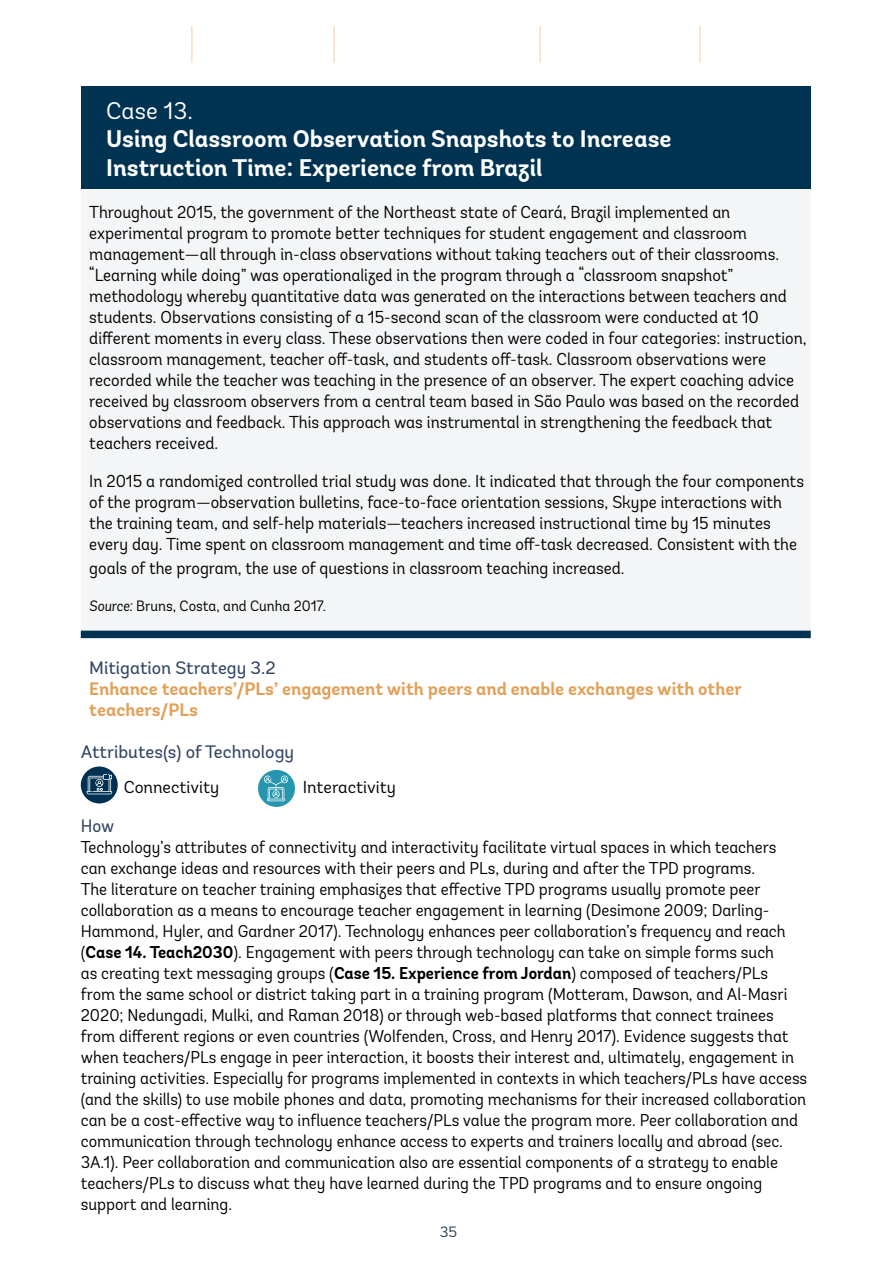
<style>
.page{position:relative;width:893px;height:1263px;background:#fff}
.page>*{position:absolute;margin:0;border:0;box-sizing:border-box;transform-origin:0 0}
.t1{font:700 24px/28.5px "Andes";color:#fff}
.t2{font:24px "Andes";color:#fff}
.t3{font:700 18px/21px "Andes";color:#e1a15a}
.t4{font:18px "Andes";color:#314564}
.t5{font:18px "Andes";color:#314564;scale:.95 1}
.t6{font:17.25px/21px "Andes";color:#000;scale:.95 1}
.t7{font:17.25px "Andes";color:#000}
.t8{font:17.1px/21px "Andes";color:#000;scale:.95 1}
.t9{font:15px "Andes";color:#000;scale:.95 1}
.t10{font:15px "Andes";color:#313f57}
.s1{font-style:italic}
.s2{font-weight:700}
</style>
<div class="page">
<hr style="left:191px;top:26px;width:1px;height:37px;background:#e1a15a">
<hr style="left:333px;top:26px;width:2px;height:37px;background:#e1a15a">
<hr style="left:540px;top:26px;width:1px;height:37px;background:#e1a15a">
<hr style="left:699px;top:26px;width:1px;height:37px;background:#e1a15a">
<div style="left:81px;top:184px;width:730px;height:450px;background:#f3f5f6"></div>
<div style="left:81px;top:86px;width:730px;height:102px;background:#003352"></div>
<div style="left:258px;top:770px;width:37px;height:37px;background:#2596ae;border-radius:50%"></div>
<svg style="left:264px;top:775px;width:24px;height:26px"></svg>
<div style="left:81px;top:766px;width:37px;height:37px;background:#003152;border-radius:50%"></div>
<svg style="left:87px;top:774px;width:25px;height:20px"></svg>
<div style="left:81px;top:631px;width:730px;height:7px;background:#003352"></div>
<h1 class="t2" style="left:106px;top:96px;width:88px">Case 13.</h1>
<h1 class="t1" style="left:106px;top:126px;width:567px">Using Classroom Observation Snapshots to Increase<br>Instruction Time: Experience from Brazil</h1>
<p class="t6" style="left:89px;top:202px;width:756px">Throughout 2015, the government of the Northeast state of Ceará, Brazil implemented an experimental program to promote better techniques for student engagement and classroom management—all through in-class observations without taking teachers out of their classrooms. “Learning while doing” was operationalized in the program through a “classroom snapshot” methodology whereby quantitative data was generated on the interactions between teachers and students. Observations consisting of a 15-second scan of the classroom were conducted at 10 different moments in every class. These observations then were coded in four categories: instruction, classroom management, teacher off-task, and students off-task. Classroom observations were recorded while the teacher was teaching in the presence of an observer. The expert coaching advice received by classroom observers from a central team based in São Paulo was based on the recorded observations and feedback. This approach was instrumental in strengthening the feedback that teachers received.</p>
<p class="t6" style="left:89px;top:471px;width:754px">In 2015 a randomized controlled trial study was done. It indicated that through the four components of the program—observation bulletins, face-to-face orientation sessions, Skype interactions with the training team, and self-help materials—teachers increased instructional time by 15 minutes every day. Time spent on classroom management and time off-task decreased. Consistent with the</p>
<p class="t6" style="left:89px;top:558px;width:565px">goals of the program, the use of questions in classroom teaching increased.</p>
<p class="t9" style="left:89px;top:597px;width:251px"><span class="s1">Source:</span> Bruns, Costa, and Cunha 2017.</p>
<p class="t4" style="left:89px;top:657px;width:188px">Mitigation Strategy 3.2</p>
<p class="t3" style="left:89px;top:679px;width:654px">Enhance teachers’/PLs’ engagement with peers and enable exchanges with other teachers/PLs</p>
<p class="t4" style="left:81px;top:741px;width:215px">Attributes(s) of Technology</p>
<p class="t7" style="left:124px;top:776px;width:97px">Connectivity</p>
<p class="t7" style="left:303px;top:777px;width:95px">Interactivity</p>
<p class="t5" style="left:81px;top:815px;width:37px">How</p>
<p class="t8" style="left:81px;top:836px;width:766px">Technology’s attributes of connectivity and interactivity facilitate virtual spaces in which teachers<br>can exchange ideas and resources with their peers and PLs, during and after the TPD programs.<br>The literature on teacher training emphasizes that effective TPD programs usually promote peer collaboration as a means to encourage teacher engagement in learning (Desimone 2009; Darling-Hammond, Hyler, and Gardner 2017). Technology enhances peer collaboration’s frequency and reach (<span class="s2">Case 14. Teach2030</span>). Engagement with peers through technology can take on simple forms such<br>as creating text messaging groups (<span class="s2">Case 15. Experience from Jordan</span>) composed of teachers/PLs<br>from the same school or district taking part in a training program (Motteram, Dawson, and Al-Masri 2020; Nedungadi, Mulki, and Raman 2018) or through web-based platforms that connect trainees from different regions or even countries (Wolfenden, Cross, and Henry 2017). Evidence suggests that when teachers/PLs engage in peer interaction, it boosts their interest and, ultimately, engagement in training activities. Especially for programs implemented in contexts in which teachers/PLs have access (and the skills) to use mobile phones and data, promoting mechanisms for their increased collaboration can be a cost-effective way to influence teachers/PLs value the program more. Peer collaboration and communication through technology enhance access to experts and trainers locally and abroad (sec.<br>3A.1). Peer collaboration and communication also are essential components of a strategy to enable teachers/PLs to discuss what they have learned during the TPD programs and to ensure ongoing support and learning.</p>
<p class="t10" style="left:440px;top:1223px;width:19px">35</p>
</div>
